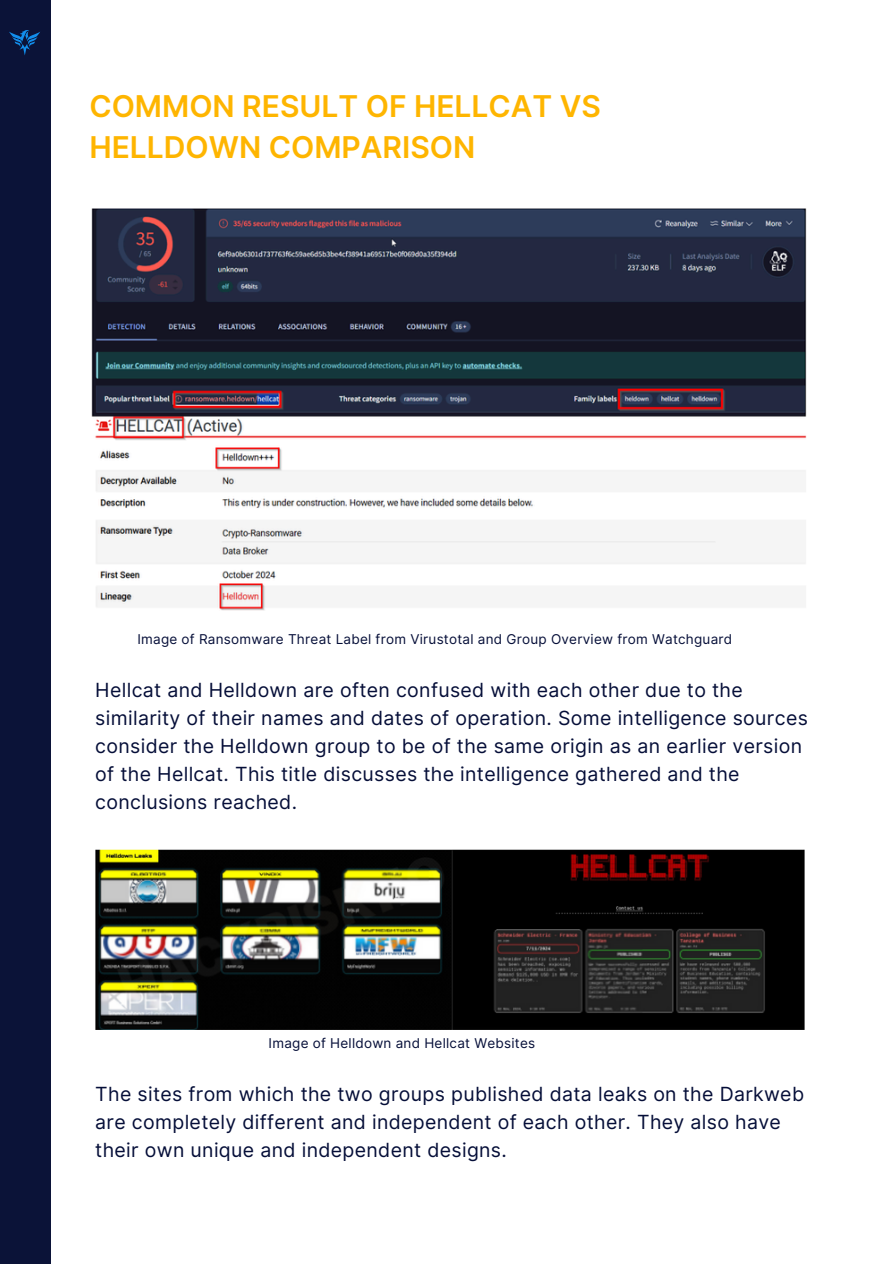
<style>
.page{position:relative;width:894px;height:1264px;background:#fff}
.page>*{position:absolute;margin:0;border:0;box-sizing:border-box;transform-origin:0 0}
.t1{font:600 30px/41.7px "Inter";color:#feb500}
.t2{font:19.5px/28.2px "Inter";letter-spacing:.015em;color:#050e38}
.t3{font:13.5px "Inter";letter-spacing:.02em;color:#050e38}
</style>
<div class="page">
<div style="left:0;top:0;width:50px;height:1263px;background:#0b1338"></div>
<svg style="left:9px;top:30px;width:31px;height:25px"></svg>
<img style="left:91px;top:208px;width:714px;height:402px">
<img style="left:95px;top:849px;width:709px;height:180px">
<p class="t1" style="left:89px;top:85px;width:513px">COMMON RESULT OF HELLCAT VS<br>HELLDOWN COMPARISON</p>
<h1 class="t3" style="left:137px;top:631px;width:596px">Image of Ransomware Threat Label from Virustotal and Group Overview from Watchguard</h1>
<p class="t2" style="left:95px;top:675px;width:713px">Hellcat and Helldown are often confused with each other due to the similarity of their names and dates of operation. Some intelligence sources consider the Helldown group to be of the same origin as an earlier version of the Hellcat. This title discusses the intelligence gathered and the conclusions reached.</p>
<h2 class="t3" style="left:268px;top:1035px;width:268px">Image of Helldown and Hellcat Websites</h2>
<p class="t2" style="left:95px;top:1079px;width:710px">The sites from which the two groups published data leaks on the Darkweb are completely different and independent of each other. They also have their own unique and independent designs.</p>
</div>
